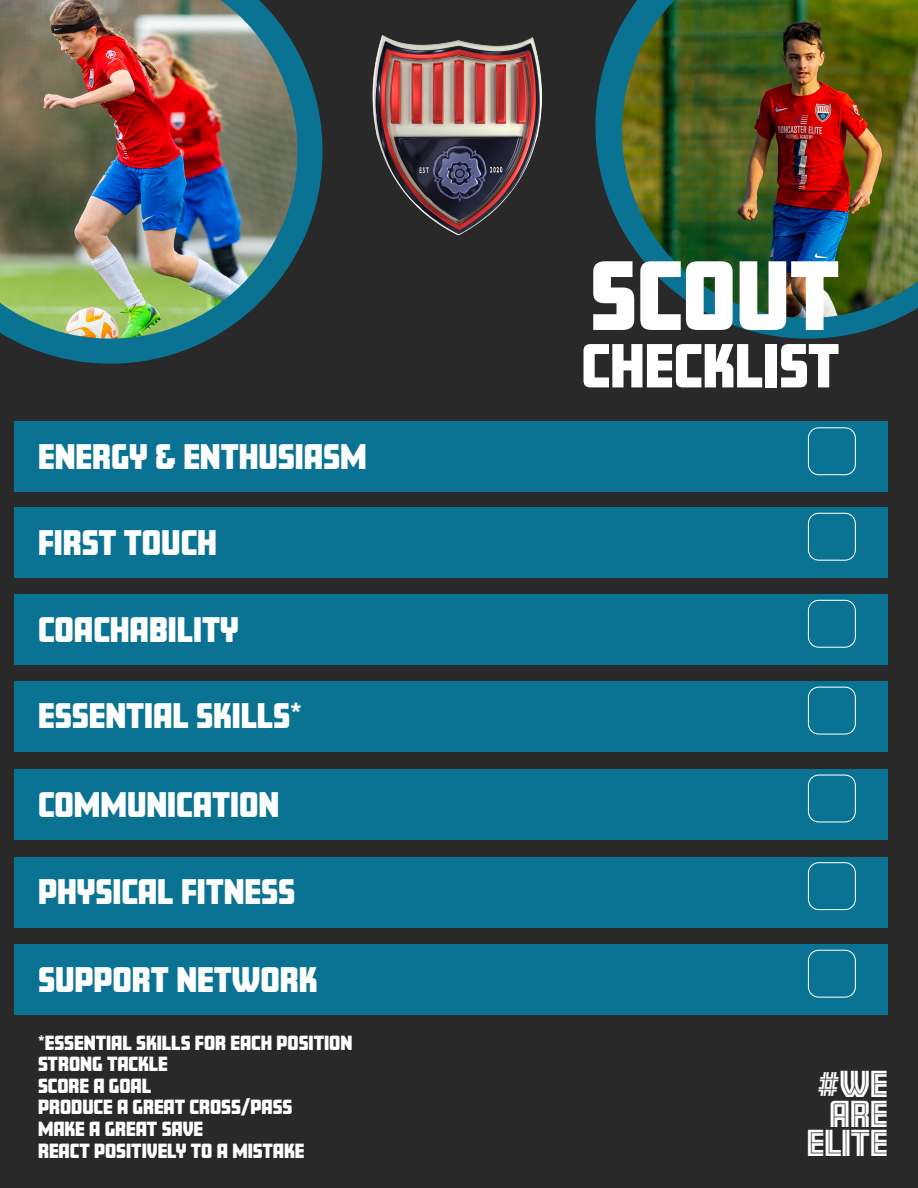
<style>
.page{position:relative;width:918px;height:1188px;background:#292929}
.page>*{position:absolute;margin:0;border:0;box-sizing:border-box;transform-origin:0 0}
.t1{font:900 85.95px "Amboy";color:#fff}
.t2{font:900 54.3px "Amboy";color:#fff}
.t3{font:32.85px/29.4px "Amboy Inline";color:#fff;text-align:right}
.t4{font:900 31.05px "Amboy";color:#fff}
.t5{font:900 18px/21.6px "Amboy";color:#fff}
</style>
<div class="page">
<div style="left:14px;top:421px;width:874px;height:71px;background:#0a7393"></div>
<div style="left:14px;top:507px;width:874px;height:71px;background:#0a7393"></div>
<div style="left:14px;top:594px;width:874px;height:71px;background:#0a7393"></div>
<div style="left:14px;top:681px;width:874px;height:71px;background:#0a7393"></div>
<div style="left:14px;top:769px;width:874px;height:71px;background:#0a7393"></div>
<div style="left:14px;top:857px;width:874px;height:70px;background:#0a7393"></div>
<div style="left:14px;top:944px;width:874px;height:71px;background:#0a7393"></div>
<svg style="left:11px;top:52px;width:312px;height:312px"></svg>
<svg style="left:595px;top:24px;width:304px;height:315px"></svg>
<img style="left:0;top:0;width:298px;height:339px">
<img style="left:622px;top:0;width:296px;height:318px">
<svg style="left:807px;top:427px;width:49px;height:49px"></svg>
<svg style="left:807px;top:512px;width:49px;height:49px"></svg>
<svg style="left:807px;top:599px;width:49px;height:49px"></svg>
<svg style="left:807px;top:686px;width:49px;height:49px"></svg>
<svg style="left:807px;top:774px;width:49px;height:49px"></svg>
<svg style="left:807px;top:949px;width:49px;height:49px"></svg>
<svg style="left:807px;top:862px;width:49px;height:49px"></svg>
<img style="left:372px;top:35px;width:170px;height:201px">
<h3 class="t4" style="left:38px;top:439px;width:330px">ENERGY &amp; ENTHUSIASM</h3>
<h3 class="t4" style="left:38px;top:525px;width:180px">FIRST TOUCH</h3>
<h3 class="t4" style="left:38px;top:612px;width:202px">COACHABILITY</h3>
<h3 class="t4" style="left:38px;top:698px;width:265px">ESSENTIAL SKILLS*</h3>
<h3 class="t4" style="left:38px;top:786px;width:243px">COMMUNICATION</h3>
<h3 class="t4" style="left:38px;top:874px;width:259px">PHYSICAL FITNESS</h3>
<h3 class="t4" style="left:38px;top:961px;width:281px">SUPPORT NETWORK</h3>
<p class="t5" style="left:38px;top:1032px;width:316px">*ESSENTIAL SKILLS FOR EACH POSITION<br>STRONG TACKLE<br>SCORE A GOAL<br>PRODUCE A GREAT CROSS/PASS<br>MAKE A GREAT SAVE<br>REACT POSITIVELY TO A MISTAKE</p>
<h1 class="t1" style="left:590px;top:246px;width:251px">SCOUT</h1>
<h2 class="t2" style="left:581px;top:334px;width:260px">CHECKLIST</h2>
<h3 class="t3" style="left:807px;top:1069px;width:82px">#WE<br>ARE<br>ELITE</h3>
</div>
